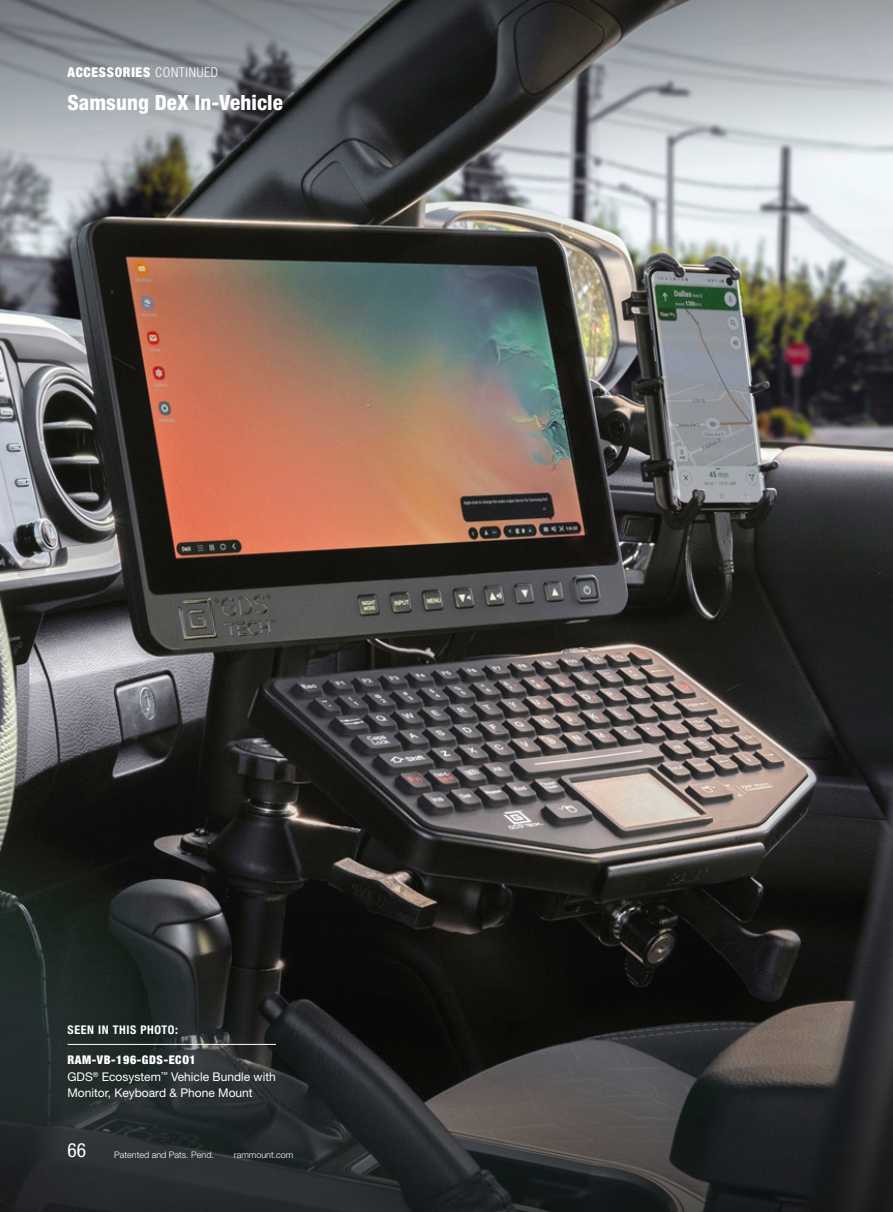
<style>
.page{position:relative;width:893px;height:1212px;background:#fff}
.page>*{position:absolute;margin:0;border:0;box-sizing:border-box;transform-origin:0 0}
.Descriptions{font:800 condensed 21px "Helvetica Neue LT Std";letter-spacing:.005em;color:#fff}
.t1{font:condensed 19.5px "Helvetica Neue LT Std";color:#fff}
.t2{font:900 condensed 13.5px "Helvetica Neue LT Std";letter-spacing:.05em;color:#fff}
.Picture_Captions_45_Light_white_copy{font:12px/16.5px "Helvetica Neue LT Std";color:#fff}
.Picture_Caption_WHITE{font:900 condensed 12px "Helvetica Neue LT Std";letter-spacing:.05em;color:#fff}
.SEEN_IN_THIS_PHOTO_WHITE{font:700 condensed 12px "Helvetica Neue LT Std";letter-spacing:.05em;color:#fff}
.t3{font:300 9px "Helvetica Neue LT Std";color:#fff}
.s1{font-weight:300}
</style>
<div class="page">
<img style="left:0;top:213px;width:893px;height:634px">
<svg style="left:0;top:847px;width:893px;height:365px;background:#262727"></svg>
<svg style="left:0;top:0;width:893px;height:213px;background:#85898c"></svg>
<hr style="left:68px;top:1044px;width:208px;height:1px;background:#fff">
<p class="t2" style="left:68px;top:64px;width:152px">ACCESSORIES <span class="s1">CONTINUED</span></p>
<p class="Descriptions" style="left:68px;top:89px;width:217px">Samsung DeX In-Vehicle</p>
<p class="SEEN_IN_THIS_PHOTO_WHITE" style="left:68px;top:1023px;width:112px">SEEN IN THIS PHOTO:</p>
<p class="Picture_Caption_WHITE" style="left:68px;top:1052px;width:130px">RAM-VB-196-GDS-ECO1</p>
<p class="Picture_Captions_45_Light_white_copy" style="left:68px;top:1068px;width:210px">GDS<sup>®</sup> Ecosystem<sup>™</sup> Vehicle Bundle with<br>Monitor, Keyboard &amp; Phone Mount</p>
<h2 class="t1" style="left:68px;top:1138px;width:20px">66</h2>
<p class="t3" style="left:114px;top:1149px;width:101px">Patented and Pats. Pend.</p>
<p class="t3" style="left:234px;top:1149px;width:61px">rammount.com</p>
</div>
